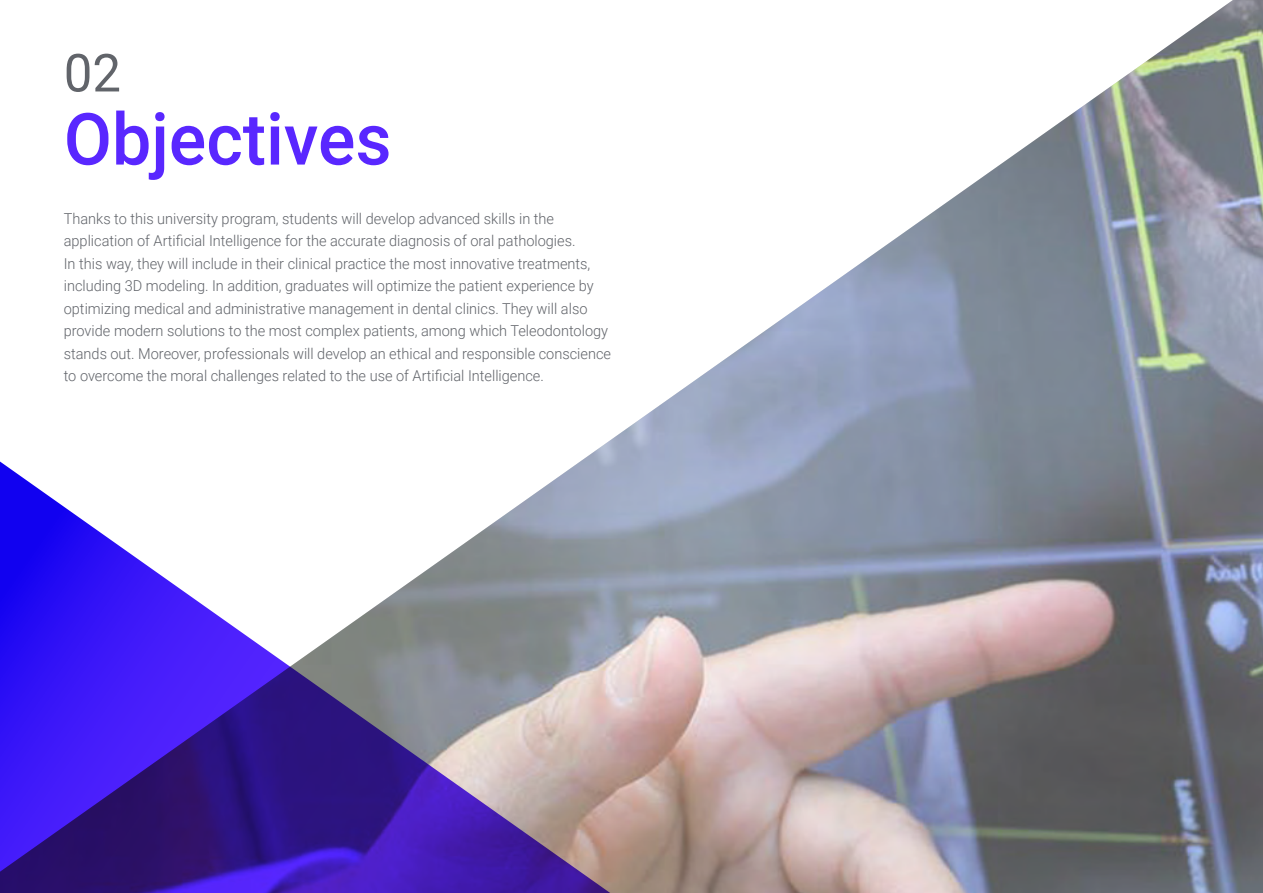
<style>
.page{position:relative;width:1263px;height:893px;background:#fff}
.page>*{position:absolute;margin:0;border:0;box-sizing:border-box;transform-origin:0 0}
.t1{font:500 72px "Roboto";color:#5927ff}
.t2{font:52.5px "Roboto";color:#61646a}
.t3{font:300 15px/22.5px "Roboto";color:#61646a}
</style>
<div class="page">
<img style="left:602px;top:0;width:661px;height:893px">
<svg style="left:0;top:446px;width:640px;height:447px"></svg>
<h2 class="t2" style="left:64px;top:36px;width:59px">02</h2>
<h1 class="t1" style="left:64px;top:89px;width:329px">Objectives</h1>
<p class="t3" style="left:64px;top:207px;width:549px">Thanks to this university program, students will develop advanced skills in the application of Artificial Intelligence for the accurate diagnosis of oral pathologies.<br>In this way, they will include in their clinical practice the most innovative treatments, including 3D modeling. In addition, graduates will optimize the patient experience by optimizing medical and administrative management in dental clinics. They will also provide modern solutions to the most complex patients, among which Teleodontology stands out. Moreover, professionals will develop an ethical and responsible conscience to overcome the moral challenges related to the use of Artificial Intelligence.</p>
</div>
